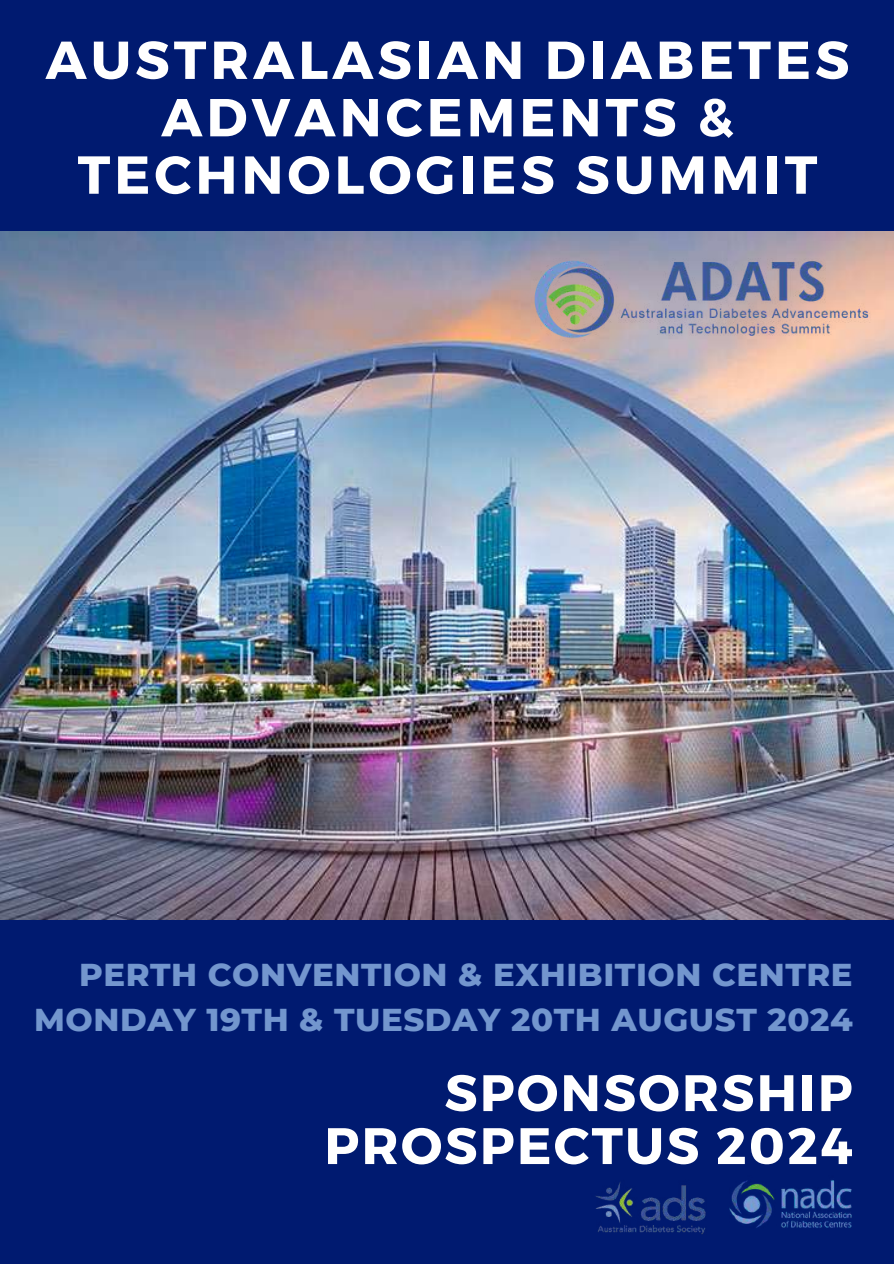
<style>
.page{position:relative;width:894px;height:1264px;background:#fff}
.page>*{position:absolute;margin:0;border:0;box-sizing:border-box;transform-origin:0 0}
.t1{font:700 53.25px/57.3px "Montserrat";letter-spacing:.075em;color:#fff;text-align:center}
.t2{font:700 51.15px/52.9px "Montserrat";letter-spacing:.045em;color:#fff;text-align:right}
.t3{font:800 32.25px/45.2px "Montserrat";letter-spacing:.02em;color:#7396ce;text-align:right}
</style>
<div class="page">
<div style="left:0;top:0;width:893px;height:1263px;background:#001a70"></div>
<img style="left:596px;top:1182px;width:110px;height:52px">
<img style="left:729px;top:1180px;width:123px;height:48px">
<img style="left:0;top:231px;width:893px;height:688px">
<img style="left:514px;top:245px;width:378px;height:107px">
<h1 class="t1" style="left:46px;top:29px;width:805px">AUSTRALASIAN DIABETES<br>ADVANCEMENTS &amp;<br>TECHNOLOGIES SUMMIT</h1>
<p class="t3" style="left:34px;top:951px;width:819px">PERTH CONVENTION &amp; EXHIBITION CENTRE<br>MONDAY 19TH &amp; TUESDAY 20TH AUGUST 2024</p>
<h2 class="t2" style="left:324px;top:1063px;width:529px">SPONSORSHIP<br>PROSPECTUS 2024</h2>
</div>
